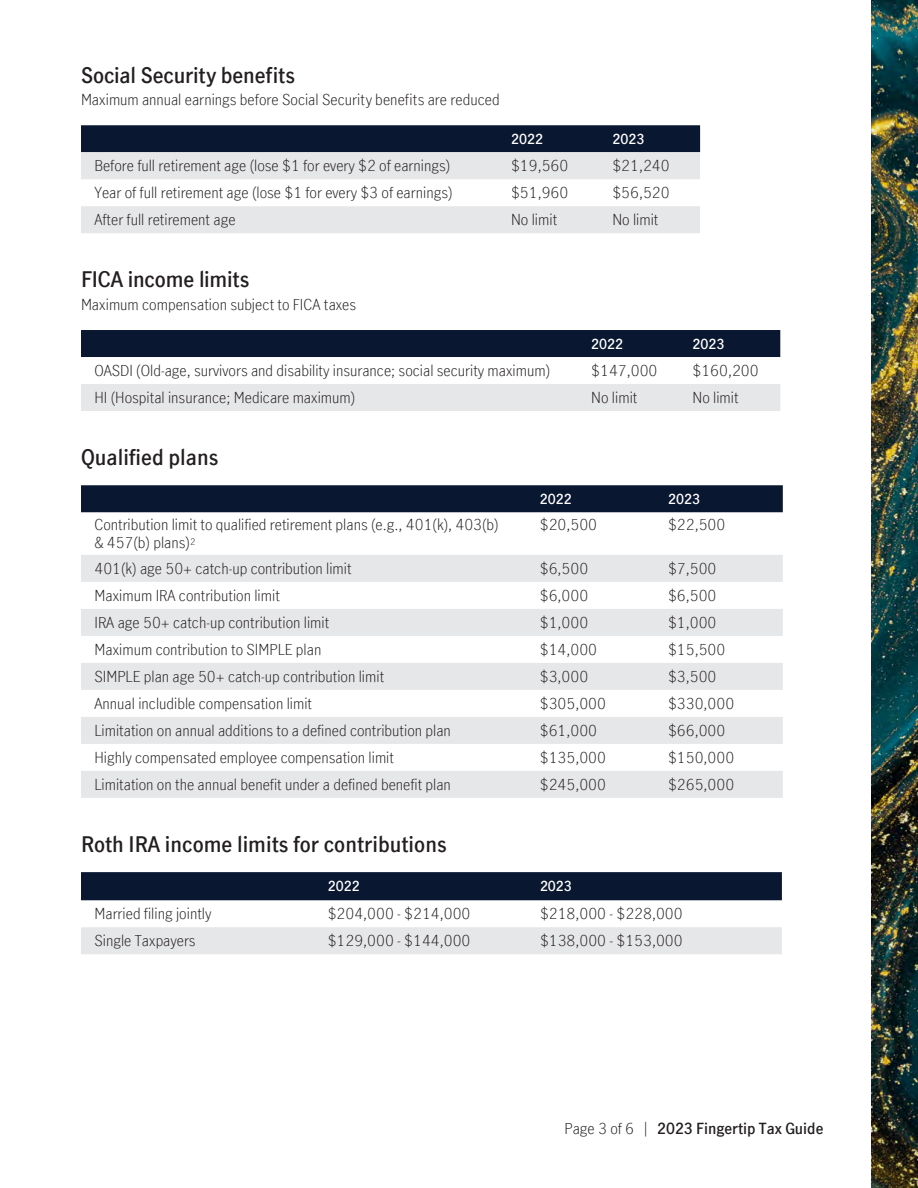
<style>
.page{position:relative;width:918px;height:1188px;background:#fff}
.page>*{position:absolute;margin:0;border:0;box-sizing:border-box;transform-origin:0 0}
.head_2{font:600 21px "Manulife JH Sans Optimized";color:#231f20}
.text{font:600 21px "Manulife JH Sans Optimized";letter-spacing:-.01em;color:#231f20}
._10_pt_chart_text_no{font:300 15px/18px "Manulife JH Sans Optimized";color:#231f20}
.text-2{font:300 15px "Manulife JH Sans Optimized";color:#231f20}
.t1{font:600 15px "Manulife JH Sans Optimized";color:#231f20}
.head_2-2{font:600 13.5px "Manulife JH Sans Optimized";color:#fff}
.s1{font-weight:300}
</style>
<div class="page">
<div style="left:871px;top:0;width:47px;height:1188px;background:#00a758;opacity:.13"></div>
<div style="left:81px;top:125px;width:619px;height:27px;background:#091730"></div>
<svg style="left:81px;top:152px;width:619px;height:81px;fill:#e6e7e9"></svg>
<div style="left:81px;top:330px;width:699px;height:27px;background:#091730"></div>
<div style="left:81px;top:384px;width:699px;height:27px;background:#e6e7e9"></div>
<div style="left:81px;top:485px;width:702px;height:27px;background:#091730"></div>
<svg style="left:81px;top:555px;width:702px;height:243px;fill:#e6e7e9"></svg>
<div style="left:81px;top:872px;width:701px;height:28px;background:#091730"></div>
<div style="left:81px;top:927px;width:701px;height:27px;background:#e6e7e9"></div>
<p class="text" style="left:81px;top:60px;width:216px">Social Security benefits</p>
<p class="text-2" style="left:81px;top:89px;width:420px">Maximum annual earnings before Social Security benefits are reduced</p>
<p class="head_2-2" style="left:511px;top:130px;width:33px">2022</p>
<p class="head_2-2" style="left:612px;top:130px;width:33px">2023</p>
<p class="_10_pt_chart_text_no" style="left:94px;top:156px;width:357px">Before full retirement age (lose $1 for every $2 of earnings)</p>
<p class="_10_pt_chart_text_no" style="left:511px;top:156px;width:59px">$19,560</p>
<p class="_10_pt_chart_text_no" style="left:612px;top:156px;width:59px">$21,240</p>
<p class="_10_pt_chart_text_no" style="left:95px;top:183px;width:360px">Year of full retirement age (lose $1 for every $3 of earnings)</p>
<p class="_10_pt_chart_text_no" style="left:511px;top:183px;width:59px">$51,960</p>
<p class="_10_pt_chart_text_no" style="left:612px;top:183px;width:59px">$56,520</p>
<p class="_10_pt_chart_text_no" style="left:95px;top:210px;width:143px">After full retirement age</p>
<p class="_10_pt_chart_text_no" style="left:511px;top:210px;width:48px">No limit</p>
<p class="_10_pt_chart_text_no" style="left:612px;top:210px;width:48px">No limit</p>
<p class="text" style="left:81px;top:265px;width:170px">FICA income limits</p>
<p class="text-2" style="left:81px;top:294px;width:277px">Maximum compensation subject to FICA taxes</p>
<p class="head_2-2" style="left:591px;top:334px;width:33px">2022</p>
<p class="head_2-2" style="left:693px;top:334px;width:33px">2023</p>
<p class="_10_pt_chart_text_no" style="left:94px;top:361px;width:457px">OASDI (Old-age, survivors and disability insurance; social security maximum)</p>
<p class="_10_pt_chart_text_no" style="left:591px;top:361px;width:68px">$147,000</p>
<p class="_10_pt_chart_text_no" style="left:693px;top:361px;width:68px">$160,200</p>
<p class="_10_pt_chart_text_no" style="left:94px;top:388px;width:262px">HI (Hospital insurance; Medicare maximum)</p>
<p class="_10_pt_chart_text_no" style="left:591px;top:388px;width:48px">No limit</p>
<p class="_10_pt_chart_text_no" style="left:693px;top:388px;width:48px">No limit</p>
<p class="head_2" style="left:81px;top:443px;width:139px">Qualified plans</p>
<p class="head_2-2" style="left:540px;top:490px;width:33px">2022</p>
<p class="head_2-2" style="left:668px;top:490px;width:33px">2023</p>
<p class="_10_pt_chart_text_no" style="left:94px;top:515px;width:406px">Contribution limit to qualified retirement plans (e.g., 401(k), 403(b) &amp; 457(b) plans)<sup>2</sup></p>
<p class="_10_pt_chart_text_no" style="left:540px;top:515px;width:59px">$20,500</p>
<p class="_10_pt_chart_text_no" style="left:668px;top:515px;width:59px">$22,500</p>
<p class="_10_pt_chart_text_no" style="left:94px;top:559px;width:259px">401(k) age 50+ catch-up contribution limit</p>
<p class="_10_pt_chart_text_no" style="left:540px;top:559px;width:50px">$6,500</p>
<p class="_10_pt_chart_text_no" style="left:668px;top:559px;width:50px">$7,500</p>
<p class="_10_pt_chart_text_no" style="left:94px;top:586px;width:187px">Maximum IRA contribution limit</p>
<p class="_10_pt_chart_text_no" style="left:540px;top:586px;width:50px">$6,000</p>
<p class="_10_pt_chart_text_no" style="left:668px;top:586px;width:50px">$6,500</p>
<p class="_10_pt_chart_text_no" style="left:94px;top:613px;width:236px">IRA age 50+ catch-up contribution limit</p>
<p class="_10_pt_chart_text_no" style="left:540px;top:613px;width:50px">$1,000</p>
<p class="_10_pt_chart_text_no" style="left:668px;top:613px;width:50px">$1,000</p>
<p class="_10_pt_chart_text_no" style="left:94px;top:640px;width:228px">Maximum contribution to SIMPLE plan</p>
<p class="_10_pt_chart_text_no" style="left:540px;top:640px;width:59px">$14,000</p>
<p class="_10_pt_chart_text_no" style="left:668px;top:640px;width:59px">$15,500</p>
<p class="_10_pt_chart_text_no" style="left:94px;top:667px;width:291px">SIMPLE plan age 50+ catch-up contribution limit</p>
<p class="_10_pt_chart_text_no" style="left:540px;top:667px;width:50px">$3,000</p>
<p class="_10_pt_chart_text_no" style="left:668px;top:667px;width:50px">$3,500</p>
<p class="_10_pt_chart_text_no" style="left:94px;top:694px;width:219px">Annual includible compensation limit</p>
<p class="_10_pt_chart_text_no" style="left:540px;top:694px;width:68px">$305,000</p>
<p class="_10_pt_chart_text_no" style="left:668px;top:694px;width:68px">$330,000</p>
<p class="_10_pt_chart_text_no" style="left:94px;top:721px;width:358px">Limitation on annual additions to a defined contribution plan</p>
<p class="_10_pt_chart_text_no" style="left:540px;top:721px;width:59px">$61,000</p>
<p class="_10_pt_chart_text_no" style="left:668px;top:721px;width:59px">$66,000</p>
<p class="_10_pt_chart_text_no" style="left:94px;top:748px;width:301px">Highly compensated employee compensation limit</p>
<p class="_10_pt_chart_text_no" style="left:540px;top:748px;width:68px">$135,000</p>
<p class="_10_pt_chart_text_no" style="left:668px;top:748px;width:68px">$150,000</p>
<p class="_10_pt_chart_text_no" style="left:94px;top:775px;width:358px">Limitation on the annual benefit under a defined benefit plan</p>
<p class="_10_pt_chart_text_no" style="left:540px;top:775px;width:68px">$245,000</p>
<p class="_10_pt_chart_text_no" style="left:668px;top:775px;width:68px">$265,000</p>
<p class="head_2" style="left:81px;top:830px;width:367px">Roth IRA income limits for contributions</p>
<p class="head_2-2" style="left:328px;top:877px;width:33px">2022</p>
<p class="head_2-2" style="left:540px;top:877px;width:33px">2023</p>
<p class="_10_pt_chart_text_no" style="left:94px;top:904px;width:118px">Married filing jointly</p>
<p class="_10_pt_chart_text_no" style="left:328px;top:904px;width:144px">$204,000 - $214,000</p>
<p class="_10_pt_chart_text_no" style="left:540px;top:904px;width:144px">$218,000 - $228,000</p>
<p class="_10_pt_chart_text_no" style="left:94px;top:931px;width:103px">Single Taxpayers</p>
<p class="_10_pt_chart_text_no" style="left:328px;top:931px;width:144px">$129,000 - $144,000</p>
<p class="_10_pt_chart_text_no" style="left:540px;top:931px;width:144px">$138,000 - $153,000</p>
<p class="t1" style="left:564px;top:1118px;width:261px"><span class="s1">Page 3 of 6 |</span> 2023 Fingertip Tax Guide</p>
</div>
